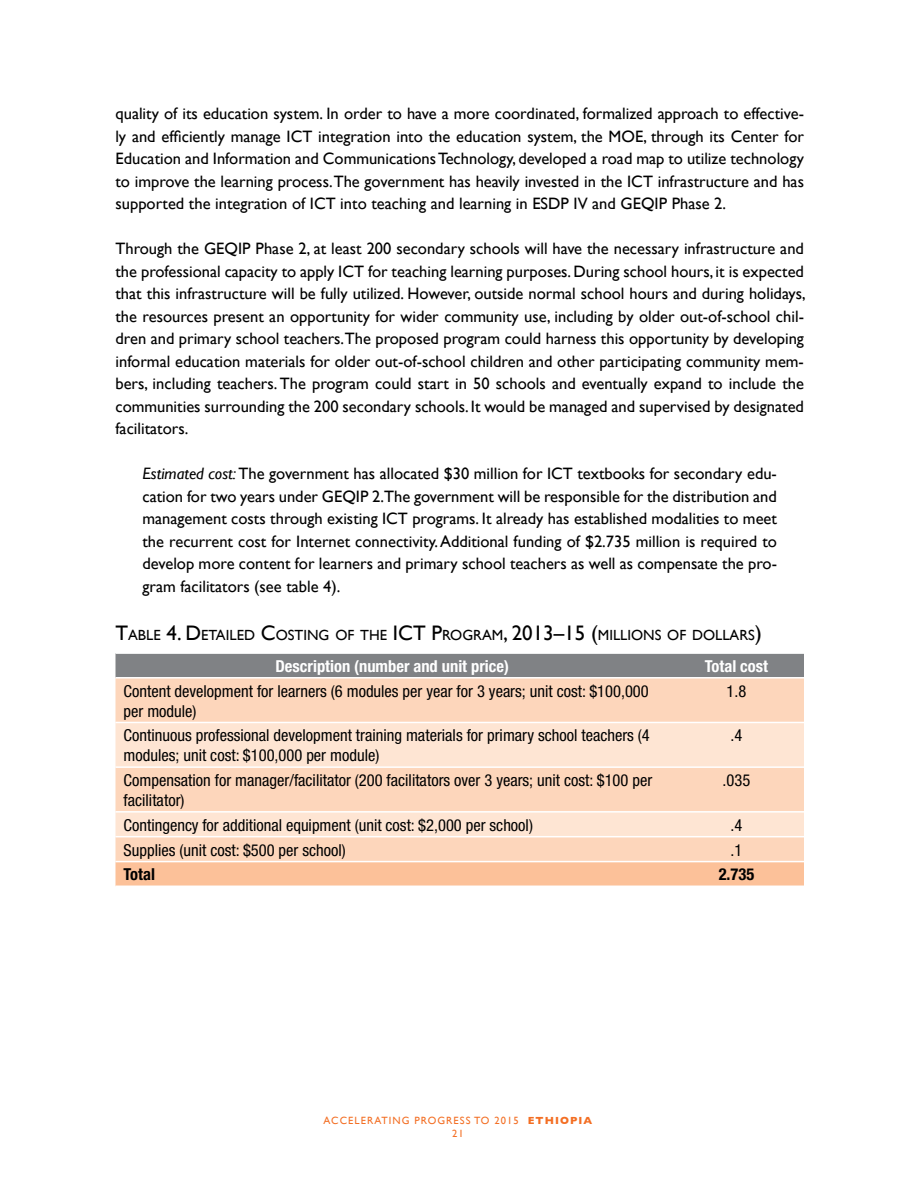
<style>
.page{position:relative;width:918px;height:1188px;background:#fff}
.page>*{position:absolute;margin:0;border:0;box-sizing:border-box;transform-origin:0 0}
.t1{font:16.5px/22.5px "Gill Sans";color:#000;text-align:justify}
.t2{font:condensed 16.5px/19.8px "Helvetica Neue";color:#000}
.t3{font:700 condensed 16.5px "Helvetica Neue";color:#fff}
.t4{font:700 condensed 16.5px "Helvetica Neue";color:#000}
.t5{font:14.7px "Gill Sans";color:#000}
.t6{font:10.5px/12.6px "Gill Sans";letter-spacing:.1em;color:#f36e23}
.s1{font-style:italic}
.s2{font-size:21px}
.s3{font-weight:700}
</style>
<div class="page">
<div style="left:116px;top:654px;width:688px;height:23px;background:#808285"></div>
<div style="left:116px;top:679px;width:688px;height:182px;background:#fdd6bb"></div>
<svg style="left:116px;top:723px;width:688px;height:113px;background:#fddfc9"></svg>
<svg style="left:116px;top:862px;width:688px;height:24px;background:#fcc39c"></svg>
<hr style="left:116px;top:722px;width:553px;height:1px;background:#fff">
<hr style="left:669px;top:722px;width:135px;height:1px;background:#fff">
<hr style="left:116px;top:766px;width:553px;height:2px;background:#fff">
<hr style="left:669px;top:766px;width:135px;height:2px;background:#fff">
<hr style="left:116px;top:811px;width:553px;height:2px;background:#fff">
<hr style="left:669px;top:811px;width:135px;height:2px;background:#fff">
<hr style="left:116px;top:836px;width:553px;height:1px;background:#fff">
<hr style="left:669px;top:836px;width:135px;height:1px;background:#fff">
<p class="t1" style="left:116px;top:102px;width:690px">quality of its education system. In order to have a more coordinated, formalized approach to effective&shy;ly and efficiently manage ICT integration into the education system, the MOE, through its Center for Education and Information and Communications Technology, developed a road map to utilize technology to improve the learning process. The government has heavily invested in the ICT</p>
<p class="t1" style="left:658px;top:170px;width:148px">infrastructure and has</p>
<p class="t1" style="left:116px;top:192px;width:204px">supported the integration of ICT</p>
<p class="t1" style="left:340px;top:192px;width:387px">into teaching and learning in ESDP IV and GEQIP Phase 2.</p>
<p class="t1" style="left:116px;top:237px;width:692px">Through the GEQIP Phase 2, at least 200 secondary schools will have the necessary infrastructure and the professional capacity to apply ICT for teaching learning purposes. During school hours, it is expected that this infrastructure will be fully utilized. However, outside normal school hours and during holidays, the resources present an opportunity for wider community use, including by older out-of-school chil&shy;dren and primary school teachers.The proposed program could harness this opportunity by developing informal education materials for older out-of-school children and other participating community mem&shy;bers, including teachers. The program could start in 50 schools and eventually expand to include the communities surrounding the 200 secondary schools. It would be managed and supervised by designated facilitators.</p>
<p class="t1" style="left:142px;top:462px;width:414px"><span class="s1">Estimated cost:</span> The government has allocated $30 million for ICT</p>
<p class="t1" style="left:142px;top:462px;width:636px;text-indent:435px">textbooks for secondary edu&shy;cation for two years under GEQIP 2.The government will be responsible for the distribution and management costs through existing ICT</p>
<p class="t1" style="left:142px;top:507px;width:636px;text-indent:270px">programs. It already has established modalities to meet the recurrent cost for Internet connectivity. Additional funding of $2.735 million is required to develop more content for learners and primary school teachers as well as compensate the pro&shy;gram facilitators (see table 4).</p>
<p class="t5" style="left:116px;top:626px;width:289px"><span class="s2">T</span>ABLE <span class="s2">4. D</span> ETAILED <span class="s2">C</span>OSTING OF THE <span class="s2">ICT</span></p>
<p class="t5" style="left:432px;top:626px;width:332px"><span class="s2">P</span>ROGRAM<span class="s2">, 2013–15 (</span>MILLIONS OF DOLLARS<span class="s2">)</span></p>
<p class="t3" style="left:275px;top:656px;width:235px">Description (number and unit price)</p>
<p class="t3" style="left:705px;top:656px;width:65px">Total cost</p>
<p class="t2" style="left:124px;top:681px;width:527px">Content development for learners (6 modules per year for 3 years; unit cost: $100,000 per module)</p>
<p class="t2" style="left:727px;top:681px;width:21px">1.8</p>
<p class="t2" style="left:124px;top:726px;width:528px">Continuous professional development training materials for primary school teachers (4 modules; unit cost: $100,000 per module)</p>
<p class="t2" style="left:731px;top:726px;width:13px">.4</p>
<p class="t2" style="left:124px;top:770px;width:530px">Compensation for manager/facilitator (200 facilitators over 3 years; unit cost: $100 per facilitator)</p>
<p class="t2" style="left:723px;top:770px;width:29px">.035</p>
<p class="t2" style="left:124px;top:815px;width:411px">Contingency for additional equipment (unit cost: $2,000 per school)</p>
<p class="t2" style="left:731px;top:815px;width:13px">.4</p>
<p class="t2" style="left:124px;top:840px;width:224px">Supplies (unit cost: $500 per school)</p>
<p class="t2" style="left:731px;top:840px;width:13px">.1</p>
<p class="t4" style="left:124px;top:864px;width:33px">Total</p>
<p class="t4" style="left:719px;top:864px;width:37px">2.735</p>
<p class="t6" style="left:324px;top:1114px;width:78px">Accelerating</p>
<p class="t6" style="left:452px;top:1114px;width:142px;text-indent:-38px">Progress to 2015 <span class="s3">ETHIOPIA<br></span>21</p>
</div>
